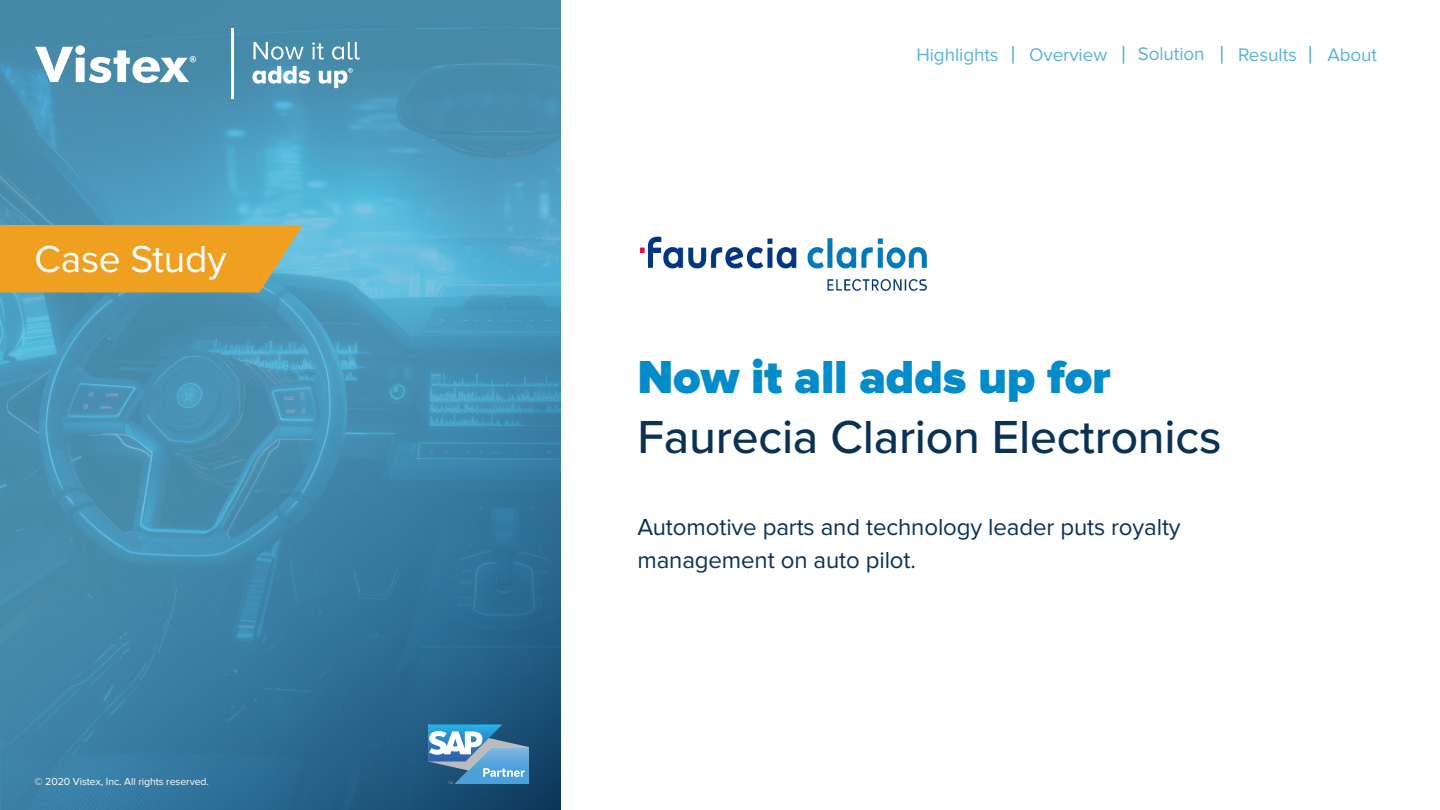
<style>
.page{position:relative;width:1440px;height:810px;background:#fff}
.page>*{position:absolute;margin:0;border:0;box-sizing:border-box;transform-origin:0 0}
.t1{font:500 48px "Proxima Nova";letter-spacing:-.005em;color:#0a3255}
.t2{font:900 48px "Proxima Nova";letter-spacing:-.005em;color:#048cca}
.t3{font:39px "Proxima Nova";letter-spacing:-.005em;color:#fff}
.t4{font:24px/33px "Proxima Nova";letter-spacing:-.005em;color:#0a3255}
.t5{font:18.9px "Proxima Nova";letter-spacing:-.005em;color:#5cb3da}
.t6{font:10.5px "Proxima Nova";letter-spacing:-.005em;color:#fff}
</style>
<div class="page">
<img style="left:0;top:0;width:561px;height:810px">
<img style="left:640px;top:236px;width:287px;height:55px">
<svg style="left:428px;top:724px;width:101px;height:60px"></svg>
<hr style="left:232px;top:29px;width:2px;height:70px;background:#fff">
<svg style="left:35px;top:45px;width:161px;height:38px"></svg>
<svg style="left:254px;top:42px;width:50px;height:18px"></svg>
<svg style="left:312px;top:42px;width:12px;height:18px"></svg>
<svg style="left:332px;top:42px;width:28px;height:18px"></svg>
<svg style="left:253px;top:66px;width:57px;height:18px"></svg>
<svg style="left:319px;top:68px;width:34px;height:20px"></svg>
<svg style="left:1012px;top:46px;width:2px;height:18px"></svg>
<svg style="left:1123px;top:46px;width:1px;height:18px"></svg>
<svg style="left:1221px;top:46px;width:2px;height:18px"></svg>
<svg style="left:1309px;top:46px;width:2px;height:18px"></svg>
<svg style="left:0;top:225px;width:303px;height:68px"></svg>
<p class="t3" style="left:34px;top:236px;width:193px">Case Study</p>
<p class="t6" style="left:34px;top:776px;width:176px">© 2020 Vistex, Inc. All rights reserved.</p>
<p class="t5" style="left:916px;top:44px;width:84px">Highlights</p>
<p class="t5" style="left:1029px;top:44px;width:79px">Overview</p>
<p class="t5" style="left:1138px;top:43px;width:68px">Solution</p>
<p class="t5" style="left:1238px;top:44px;width:60px">Results</p>
<p class="t5" style="left:1327px;top:44px;width:51px">About</p>
<p class="t2" style="left:638px;top:350px;width:475px">Now it all adds up for</p>
<p class="t1" style="left:638px;top:402px;width:586px">Faurecia Clarion Electronics</p>
<p class="t4" style="left:638px;top:511px;width:545px">Automotive parts and technology leader puts royalty management on auto pilot.</p>
</div>
